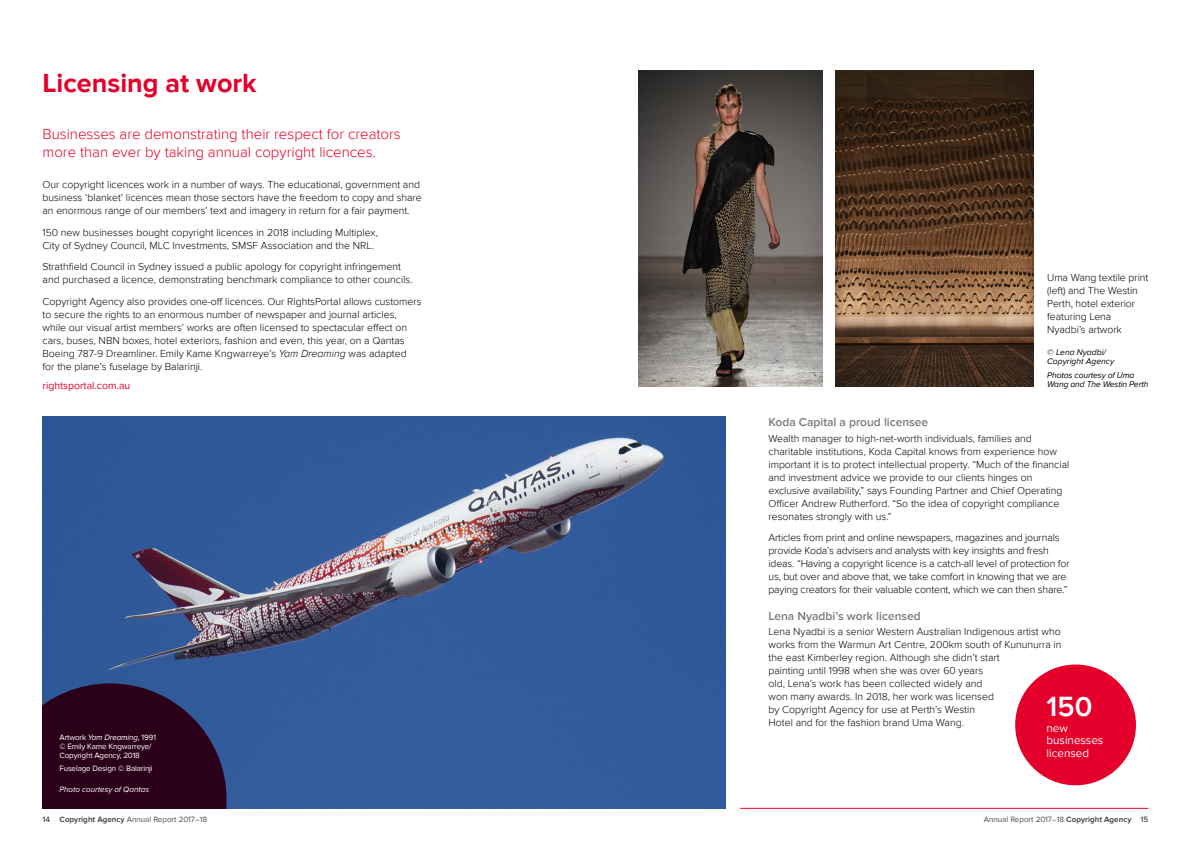
<style>
.page{position:relative;width:1191px;height:842px;background:#fff}
.page>*{position:absolute;margin:0;border:0;box-sizing:border-box;transform-origin:0 0}
.t1{font:600 28.7px "Proxima Nova";color:#fff}
.t2{font:700 27px "Proxima Nova";color:#e4002b}
.t3{font:300 15px/18px "Proxima Nova";color:#e4002b}
.t4{font:600 12px "Proxima Nova";color:#797a7c}
.t5{font:11.6px/12.3px "Proxima Nova";color:#fff}
.t6{font:300 10.5px/13px "Proxima Nova";color:#000}
.t7{font:10.5px "Proxima Nova";color:#e4002b}
.t8{font:italic 8.5px/9px "Proxima Nova";letter-spacing:-.01em;color:#000}
.t9{font:8px/9px "Proxima Nova";letter-spacing:-.02em;color:#fff}
.t10{font:8px "Proxima Nova";color:#4d4d4d}
.t11{font:italic 8px "Proxima Nova";color:#fff}
.s1{font-style:italic}
.s2{font-weight:600}
.s3{font-weight:700}
</style>
<div class="page">
<hr style="left:740px;top:808px;width:408px;height:1px;background:#e4002b">
<img style="left:43px;top:417px;width:683px;height:392px">
<svg style="left:43px;top:683px;width:184px;height:126px"></svg>
<img style="left:638px;top:71px;width:184px;height:315px">
<img style="left:835px;top:71px;width:198px;height:315px">
<div style="left:1015px;top:664px;width:121px;height:121px;background:#e4002b;border-radius:50%"></div>
<h2 class="t2" style="left:43px;top:68px;width:216px">Licensing at work</h2>
<h3 class="t3" style="left:43px;top:126px;width:360px">Businesses are demonstrating their respect for creators more than ever by taking annual copyright licences.</h3>
<p class="t6" style="left:43px;top:179px;width:381px">Our copyright licences work in a number of ways. The educational, government and business ‘blanket’ licences mean those sectors have the freedom to copy and share an enormous range of our members’ text and imagery in return for a fair payment.</p>
<p class="t6" style="left:43px;top:226px;width:337px">150 new businesses bought copyright licences in 2018 including Multiplex,<br>City of Sydney Council, MLC Investments, SMSF Association and the NRL.</p>
<p class="t6" style="left:43px;top:261px;width:372px">Strathfield Council in Sydney issued a public apology for copyright infringement and purchased a licence, demonstrating benchmark compliance to other councils.</p>
<p class="t6" style="left:43px;top:295px;width:380px">Copyright Agency also provides one-off licences. Our RightsPortal allows customers to secure the rights to an enormous number of newspaper and journal articles, while our visual artist members’ works are often licensed to spectacular effect on cars, buses, NBN boxes, hotel exteriors, fashion and even, this year, on a Qantas Boeing 787-9 Dreamliner. Emily Kame Kngwarreye’s <span class="s1">Yam Dreaming</span> was adapted<br>for the plane’s fuselage by Balarinji.</p>
<p class="t7" style="left:43px;top:379px;width:89px">rightsportal.com.au</p>
<p class="t9" style="left:60px;top:732px;width:98px">Artwork <span class="s1">Yam Dreaming</span>, 1991 © Emily Kame Kngwarreye/<br>Copyright Agency, 2018</p>
<p class="t9" style="left:60px;top:764px;width:95px">Fuselage Design © Balarinji</p>
<p class="t11" style="left:60px;top:785px;width:91px">Photo courtesy of Qantas</p>
<p class="t6" style="left:1047px;top:272px;width:103px">Uma Wang textile print (left) and The Westin<br>Perth, hotel exterior featuring Lena<br>Nyadbi’s artwork</p>
<p class="t8" style="left:1047px;top:348px;width:68px">© Lena Nyadbi/<br>Copyright Agency</p>
<p class="t8" style="left:1047px;top:370px;width:103px">Photos courtesy of Uma<br>Wang and The Westin Perth</p>
<p class="t4" style="left:768px;top:415px;width:161px">Koda Capital a proud licensee</p>
<p class="t6" style="left:768px;top:432px;width:302px">Wealth manager to high-net-worth individuals, families and charitable institutions, Koda Capital knows from experience how important it is to protect intellectual property. “Much of the financial and investment advice we provide to our clients hinges on exclusive availability,” says Founding Partner and Chief Operating Officer Andrew Rutherford. “So the idea of copyright compliance resonates strongly with us.”</p>
<p class="t6" style="left:768px;top:531px;width:303px">Articles from print and online newspapers, magazines and journals provide Koda’s advisers and analysts with key insights and fresh ideas. “Having a copyright licence is a catch-all level of protection for us, but over and above that, we take comfort in knowing that we are paying creators for their valuable content, which we can then share.”</p>
<p class="t4" style="left:768px;top:609px;width:154px">Lena Nyadbi’s work licensed</p>
<p class="t6" style="left:768px;top:625px;width:294px">Lena Nyadbi is a senior Western Australian Indigenous artist who works from the Warmun Art Centre, 200km south of Kununurra in the east Kimberley region. Although she didn’t start<br>painting until 1998 when she was over 60 years<br>old, Lena’s work has been collected widely and<br>won many awards. In 2018, her work was licensed<br>by Copyright Agency for use at Perth’s Westin<br>Hotel and for the fashion brand Uma Wang.</p>
<h1 class="t1" style="left:1046px;top:690px;width:47px">150</h1>
<p class="t5" style="left:1046px;top:722px;width:58px">new businesses licensed</p>
<p class="t10" style="left:43px;top:814px;width:166px"><span class="s2">14</span> <span class="s3">Copyright Agency</span> Annual Report 2017–18</p>
<p class="t10" style="left:983px;top:814px;width:166px">Annual Report 2017–18 <span class="s3">Copyright Agency</span> <span class="s2">15</span></p>
</div>
